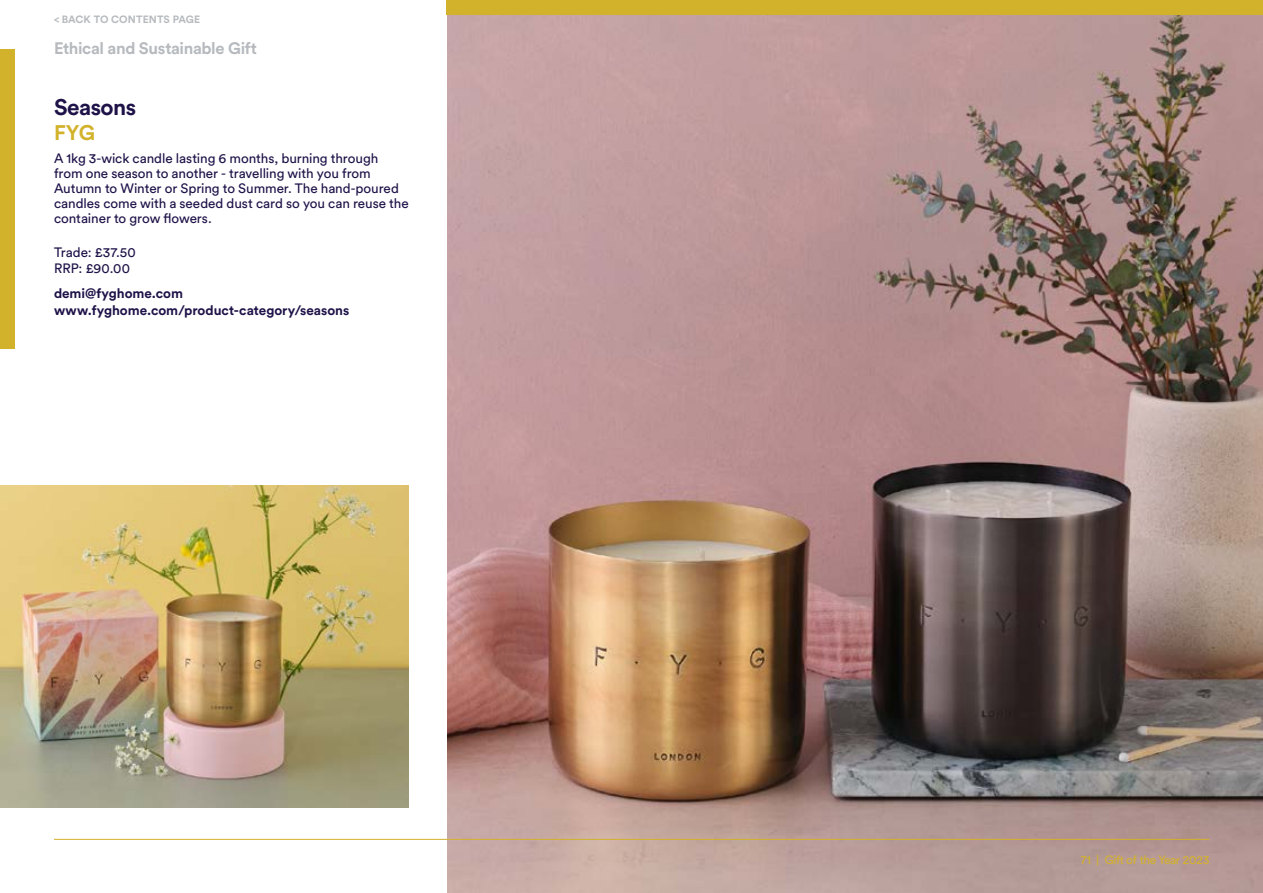
<style>
.page{position:relative;width:1263px;height:893px;background:#fff}
.page>*{position:absolute;margin:0;border:0;box-sizing:border-box;transform-origin:0 0}
.t1{font:700 22.5px "Circular Std";letter-spacing:-.025em;color:#1e1248}
.t2{font:700 21px "Circular Std";color:#d3b22b}
.t3{font:700 16.5px "Circular Std";letter-spacing:-.02em;color:#b6babe}
.t4{font:13.5px/15px "Circular Std";letter-spacing:-.005em;color:#1e1248}
.t5{font:700 13.5px/16.5px "Circular Std";color:#1e1248}
.t6{font:12px "Circular Std";letter-spacing:-.03em;color:#d3b22b}
.t7{font:700 10.5px "Circular Std";letter-spacing:.01em;color:#b6babe}
</style>
<div class="page">
<img style="left:446px;top:15px;width:817px;height:878px">
<img style="left:0;top:486px;width:409px;height:322px">
<hr style="left:54px;top:839px;width:1155px;height:1px;background:#d3b22b">
<div style="left:446px;top:0;width:817px;height:15px;background:#d3b22b"></div>
<div style="left:0;top:49px;width:15px;height:299px;background:#d3b22b"></div>
<p class="t7" style="left:54px;top:13px;width:148px">&lt; BACK TO CONTENTS PAGE</p>
<p class="t3" style="left:54px;top:38px;width:204px">Ethical and Sustainable Gift</p>
<h1 class="t1" style="left:54px;top:92px;width:84px">Seasons</h1>
<h2 class="t2" style="left:54px;top:119px;width:43px">FYG</h2>
<p class="t4" style="left:54px;top:151px;width:356px">A 1kg 3-wick candle lasting 6 months, burning through from one season to another - travelling with you from Autumn to Winter or Spring to Summer. The hand-poured candles come with a seeded dust card so you can reuse the container to grow flowers.</p>
<p class="t4" style="left:54px;top:244px;width:83px;line-height:16.5px">Trade: £37.50<br>RRP: £90.00</p>
<p class="t5" style="left:54px;top:285px;width:297px">demi@fyghome.com www.fyghome.com/product-category/seasons</p>
<p class="t6" style="left:1081px;top:852px;width:130px">71 | Gift of the Year 2023</p>
</div>
